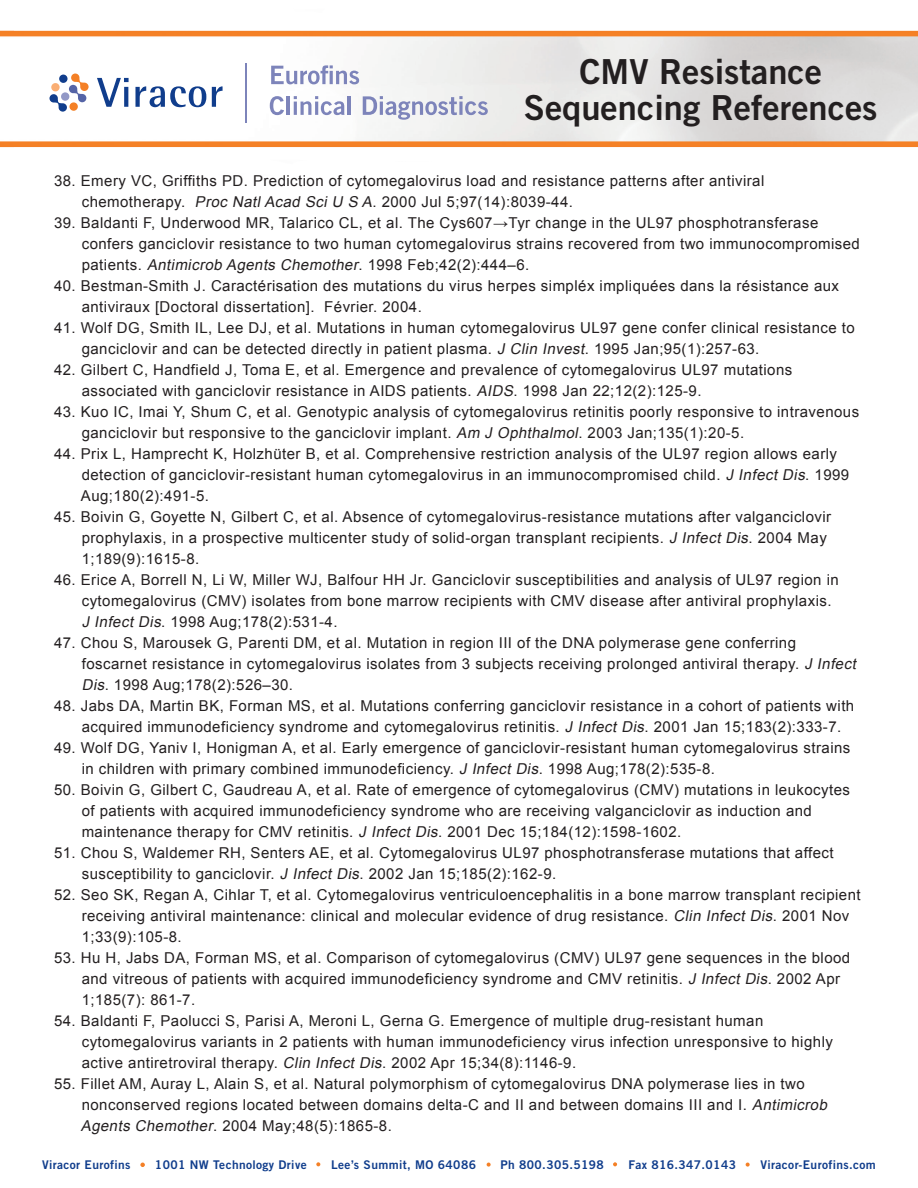
<style>
.page{position:relative;width:918px;height:1188px;background:#fff}
.page>*{position:absolute;margin:0;border:0;box-sizing:border-box;transform-origin:0 0}
.t1{font:34.5px "Trade Gothic LT Std Bd 2";color:#231f20}
.t2{font:15px "Arial";letter-spacing:.03em;color:#231f20}
.t3{font:12px "Trade Gothic LT Std Bd 2";letter-spacing:.03em;color:#103d8c}
.s1{font-style:italic}
</style>
<div class="page">
<img style="left:0;top:30px;width:918px;height:118px">
<hr style="left:246px;top:63px;width:1px;height:59px;background:#7d84ba">
<svg style="left:271px;top:65px;width:88px;height:19px"></svg>
<svg style="left:270px;top:96px;width:14px;height:19px"></svg>
<hr style="left:287px;top:96px;width:3px;height:19px;background:#7d84ba">
<svg style="left:294px;top:96px;width:51px;height:19px"></svg>
<hr style="left:348px;top:96px;width:3px;height:19px;background:#7d84ba">
<svg style="left:363px;top:96px;width:125px;height:24px"></svg>
<svg style="left:50px;top:74px;width:39px;height:38px"></svg>
<div style="left:69px;top:102px;width:9px;height:9px;background:#f48026;border-radius:50%"></div>
<div style="left:51px;top:83px;width:9px;height:8px;background:#faae74;border-radius:50%"></div>
<div style="left:59px;top:75px;width:9px;height:8px;background:#103d8c;border-radius:50%"></div>
<svg style="left:97px;top:78px;width:32px;height:29px"></svg>
<svg style="left:135px;top:86px;width:71px;height:21px"></svg>
<svg style="left:212px;top:86px;width:11px;height:21px"></svg>
<svg style="left:140px;top:1163px;width:5px;height:4px"></svg>
<svg style="left:316px;top:1162px;width:4px;height:4px"></svg>
<svg style="left:487px;top:1163px;width:4px;height:4px"></svg>
<svg style="left:613px;top:1162px;width:4px;height:4px"></svg>
<svg style="left:746px;top:1163px;width:4px;height:4px"></svg>
<p class="t1" style="left:580px;top:50px;width:244px">CMV Resistance</p>
<p class="t1" style="left:524px;top:86px;width:355px">Sequencing References</p>
<p class="t2" style="left:54px;top:171px;width:712px">38. Emery VC, Griffiths PD. Prediction of cytomegalovirus load and resistance patterns after antiviral</p>
<p class="t2" style="left:82px;top:192px;width:493px">chemotherapy. <span class="s1">Proc NatlAcad Sci U S A</span>. 2000 Jul 5;97(14):8039-44.</p>
<p class="t2" style="left:54px;top:213px;width:766px">39. Baldanti F, Underwood MR, Talarico CL, et al. The Cys607→Tyr change in the UL97 phosphotransferase</p>
<p class="t2" style="left:82px;top:234px;width:780px">confers ganciclovir resistance to two human cytomegalovirus strains recovered from two immunocompromised</p>
<p class="t2" style="left:82px;top:255px;width:449px">patients. <span class="s1">Antimicrob Agents Chemother</span>. 1998 Feb;42(2):444–6.</p>
<p class="t2" style="left:54px;top:276px;width:787px">40. Bestman-Smith J. Caractérisation des mutations du virus herpes simpléx impliquées dans la résistance aux</p>
<p class="t2" style="left:82px;top:297px;width:342px">antiviraux [Doctoral dissertation]. Février. 2004.</p>
<p class="t2" style="left:54px;top:318px;width:802px">41. Wolf DG, Smith IL, Lee DJ, et al. Mutations in human cytomegalovirus UL97 gene confer clinical resistance to</p>
<p class="t2" style="left:82px;top:339px;width:679px">ganciclovir and can be detected directly in patient plasma. <span class="s1">J Clin Invest</span>. 1995 Jan;95(1):257-63.</p>
<p class="t2" style="left:54px;top:360px;width:740px">42. Gilbert C, Handfield J, Toma E, et al. Emergence and prevalence of cytomegalovirus UL97 mutations</p>
<p class="t2" style="left:82px;top:381px;width:621px">associated with ganciclovir resistance in AIDS patients. <span class="s1">AIDS</span>. 1998 Jan 22;12(2):125-9.</p>
<p class="t2" style="left:54px;top:402px;width:807px">43. Kuo IC, Imai Y, Shum C, et al. Genotypic analysis of cytomegalovirus retinitis poorly responsive to intravenous</p>
<p class="t2" style="left:82px;top:423px;width:664px">ganciclovir but responsive to the ganciclovir implant. <span class="s1">Am J Ophthalmol</span>. 2003 Jan;135(1):20-5.</p>
<p class="t2" style="left:54px;top:444px;width:785px">44. Prix L, Hamprecht K, Holzhüter B, et al. Comprehensive restriction analysis of the UL97 region allows early</p>
<p class="t2" style="left:82px;top:465px;width:769px">detection of ganciclovir-resistant human cytomegalovirus in an immunocompromised child. <span class="s1">J Infect Dis</span>. 1999</p>
<p class="t2" style="left:81px;top:486px;width:130px">Aug;180(2):491-5.</p>
<p class="t2" style="left:54px;top:507px;width:779px">45. Boivin G, Goyette N, Gilbert C, et al. Absence of cytomegalovirus-resistance mutations after valganciclovir</p>
<p class="t2" style="left:82px;top:528px;width:747px">prophylaxis, in a prospective multicenter study of solid-organ transplant recipients. <span class="s1">J Infect Dis</span>. 2004 May</p>
<p class="t2" style="left:82px;top:549px;width:119px">1;189(9):1615-8.</p>
<p class="t2" style="left:54px;top:570px;width:786px">46. Erice A, Borrell N, Li W, Miller WJ, Balfour HH Jr. Ganciclovir susceptibilities and analysis of UL97 region in</p>
<p class="t2" style="left:82px;top:591px;width:751px">cytomegalovirus (CMV) isolates from bone marrow recipients with CMV disease after antiviral prophylaxis.</p>
<p class="t2" style="left:82px;top:612px;width:257px"><span class="s1">J Infect Dis</span>. 1998 Aug;178(2):531-4.</p>
<p class="t2" style="left:54px;top:633px;width:744px">47. Chou S, Marousek G, Parenti DM, et al. Mutation in region III of the DNA polymerase gene conferring</p>
<p class="t2" style="left:82px;top:654px;width:779px">foscarnet resistance in cytomegalovirus isolates from 3 subjects receiving prolonged antiviral therapy. <span class="s1">J Infect</span></p>
<p class="t2" style="left:82px;top:675px;width:213px"><span class="s1">Dis</span>. 1998 Aug;178(2):526–30.</p>
<p class="t2" style="left:54px;top:696px;width:802px">48. Jabs DA, Martin BK, Forman MS, et al. Mutations conferring ganciclovir resistance in a cohort of patients with</p>
<p class="t2" style="left:82px;top:717px;width:761px">acquired immunodeficiency syndrome and cytomegalovirus retinitis. <span class="s1">J Infect Dis</span>. 2001 Jan 15;183(2):333-7.</p>
<p class="t2" style="left:54px;top:738px;width:798px">49. Wolf DG, Yaniv I, Honigman A, et al. Early emergence of ganciclovir-resistant human cytomegalovirus strains</p>
<p class="t2" style="left:82px;top:759px;width:635px">in children with primary combined immunodeficiency. <span class="s1">J Infect Dis</span>. 1998 Aug;178(2):535-8.</p>
<p class="t2" style="left:54px;top:780px;width:798px">50. Boivin G, Gilbert C, Gaudreau A, et al. Rate of emergence of cytomegalovirus (CMV) mutations in leukocytes</p>
<p class="t2" style="left:82px;top:801px;width:732px">of patients with acquired immunodeficiency syndrome who are receiving valganciclovir as induction and</p>
<p class="t2" style="left:82px;top:822px;width:601px">maintenance therapy for CMV retinitis. <span class="s1">J Infect Dis</span>. 2001 Dec 15;184(12):1598-1602.</p>
<p class="t2" style="left:54px;top:843px;width:781px">51. Chou S, Waldemer RH, Senters AE, et al. Cytomegalovirus UL97 phosphotransferase mutations that affect</p>
<p class="t2" style="left:82px;top:864px;width:476px">susceptibility to ganciclovir. <span class="s1">J Infect Dis</span>. 2002 Jan 15;185(2):162-9.</p>
<p class="t2" style="left:54px;top:885px;width:808px">52. Seo SK, Regan A, Cihlar T, et al. Cytomegalovirus ventriculoencephalitis in a bone marrow transplant recipient</p>
<p class="t2" style="left:82px;top:906px;width:769px">receiving antiviral maintenance: clinical and molecular evidence of drug resistance. <span class="s1">Clin Infect Dis</span>. 2001 Nov</p>
<p class="t2" style="left:82px;top:927px;width:102px">1;33(9):105-8.</p>
<p class="t2" style="left:54px;top:948px;width:798px">53. Hu H, Jabs DA, Forman MS, et al. Comparison of cytomegalovirus (CMV) UL97 gene sequences in the blood</p>
<p class="t2" style="left:82px;top:969px;width:760px">and vitreous of patients with acquired immunodeficiency syndrome and CMV retinitis. <span class="s1">J Infect Dis</span>. 2002 Apr</p>
<p class="t2" style="left:82px;top:990px;width:115px">1;185(7): 861-7.</p>
<p class="t2" style="left:54px;top:1011px;width:711px">54. Baldanti F, Paolucci S, Parisi A, Meroni L, Gerna G. Emergence of multiple drug-resistant human</p>
<p class="t2" style="left:82px;top:1032px;width:753px">cytomegalovirus variants in 2 patients with human immunodeficiency virus infection unresponsive to highly</p>
<p class="t2" style="left:82px;top:1053px;width:496px">active antiretroviral therapy. <span class="s1">Clin Infect Dis</span>. 2002 Apr 15;34(8):1146-9.</p>
<p class="t2" style="left:54px;top:1074px;width:752px">55. Fillet AM, Auray L, Alain S, et al. Natural polymorphism of cytomegalovirus DNA polymerase lies in two</p>
<p class="t2" style="left:82px;top:1095px;width:750px">nonconserved regions located between domains delta-C and II and between domains III and I. <span class="s1">Antimicrob</span></p>
<p class="t2" style="left:81px;top:1116px;width:313px"><span class="s1">Agents Chemother</span>. 2004 May;48(5):1865-8.</p>
<p class="t3" style="left:42px;top:1157px;width:90px">Viracor Eurofins</p>
<p class="t3" style="left:155px;top:1157px;width:153px">1001 NW Technology Drive</p>
<p class="t3" style="left:331px;top:1157px;width:146px">Lee’s Summit, MO 64086</p>
<p class="t3" style="left:501px;top:1157px;width:105px">Ph 800.305.5198</p>
<p class="t3" style="left:628px;top:1157px;width:109px">Fax 816.347.0143</p>
<p class="t3" style="left:761px;top:1157px;width:117px">Viracor-Eurofins.com</p>
</div>
